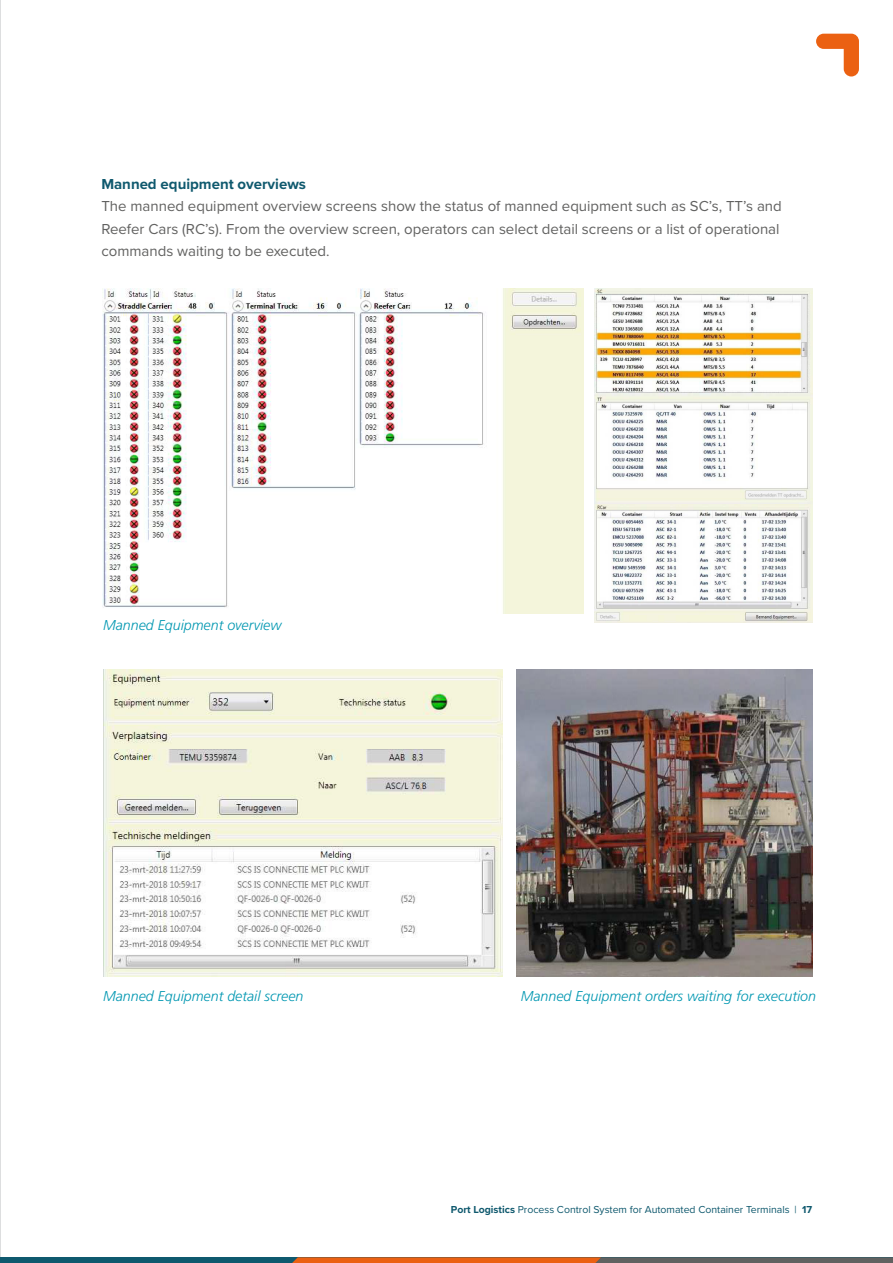
<style>
.page{position:relative;width:893px;height:1263px;background:#fff}
.page>*{position:absolute;margin:0;border:0;box-sizing:border-box;transform-origin:0 0}
.t1{font:15px/22.5px "Proxima Nova";color:#616160}
.t2{font:700 15px "Proxima Nova";color:#0f596e}
.Tekst_in_afbeelding{font:italic 300 14.25px "Frutiger LT Std";color:#0097b1}
.t3{font:10.5px "Proxima Nova";color:#0f596e}
.s1{font-weight:700}
</style>
<div class="page">
<svg style="left:816px;top:34px;width:43px;height:43px"></svg>
<hr style="left:0;top:0;width:1px;height:1263px;background:#bcbdc0">
<img style="left:102px;top:289px;width:482px;height:325px">
<img style="left:594px;top:289px;width:218px;height:334px">
<img style="left:103px;top:669px;width:400px;height:308px">
<img style="left:517px;top:669px;width:295px;height:308px">
<div style="left:0;top:1257px;width:893px;height:6px;background:#0f596e"></div>
<svg style="left:292px;top:1257px;width:601px;height:6px;background:#9d5f3b"></svg>
<p class="t2" style="left:101px;top:173px;width:206px">Manned equipment overviews</p>
<p class="t1" style="left:101px;top:194px;width:682px">The manned equipment overview screens show the status of manned equipment such as SC’s, TT’s and<br>Reefer Cars (RC’s). From the overview screen, operators can select detail screens or a list of operational commands waiting to be executed.</p>
<p class="Tekst_in_afbeelding" style="left:103px;top:617px;width:180px">Manned Equipment overview</p>
<p class="Tekst_in_afbeelding" style="left:103px;top:988px;width:202px">Manned Equipment detail screen</p>
<p class="Tekst_in_afbeelding" style="left:521px;top:988px;width:297px">Manned Equipment orders waiting for execution</p>
<p class="t3" style="left:451px;top:1201px;width:363px"><span class="s1">Port Logistics</span> Process Control System for Automated Container Terminals | <span class="s1">17</span></p>
</div>
